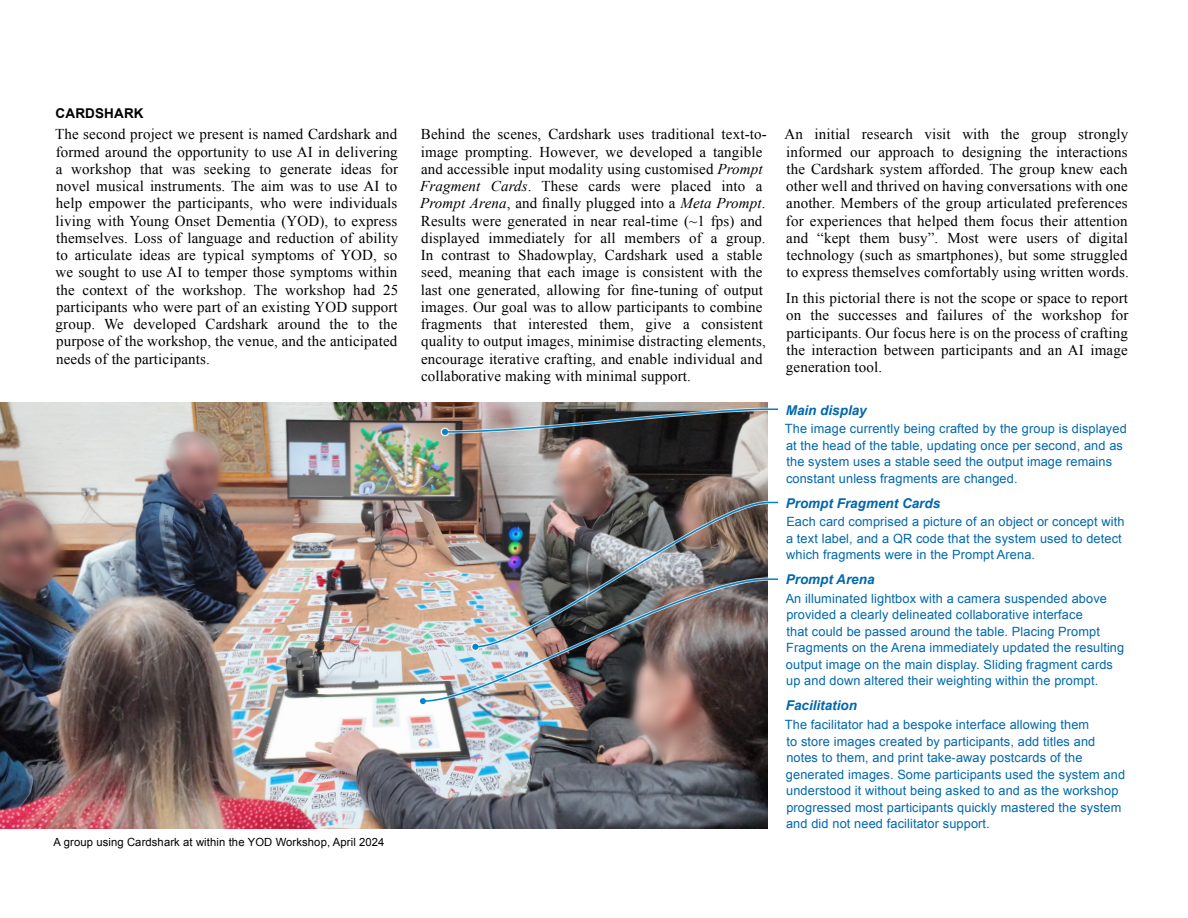
<style>
.page{position:relative;width:1188px;height:918px;background:#fff}
.page>*{position:absolute;margin:0;border:0;box-sizing:border-box;transform-origin:0 0}
.t1{font:15px/17.2px "Times New Roman";letter-spacing:.01em;color:#000;text-align:justify}
.Caption_Heading{font:italic 700 13.5px "Arial";color:#0068ac}
.Heading_1{font:700 13.5px "Arial";letter-spacing:.01em;color:#000}
.Caption_Para{font:12.75px/16.5px "Arial";letter-spacing:.01em;color:#0068ac}
.Diagram_Annotation_-_Small{font:11.25px "Arial";letter-spacing:.01em;color:#000}
.s1{font-style:italic}
</style>
<div class="page">
<img style="left:0;top:402px;width:768px;height:427px">
<svg style="left:418px;top:697px;width:9px;height:9px"></svg>
<img style="left:474px;top:501px;width:305px;height:77px">
<img style="left:442px;top:406px;width:337px;height:29px">
<img style="left:421px;top:578px;width:358px;height:125px">
<svg style="left:420px;top:698px;width:6px;height:6px"></svg>
<h2 class="Heading_1" style="left:56px;top:104px;width:90px">CARDSHARK</h2>
<p class="t1" style="left:55px;top:125px;width:345px">The second project we present is named Cardshark and formed around the opportunity to use AI in delivering a workshop that was seeking to generate ideas for novel musical instruments. The aim was to use AI to help empower the participants, who were individuals living with Young Onset Dementia (YOD), to express themselves. Loss of language and reduction of ability to articulate ideas are typical symptoms of YOD, so we sought to use AI to temper those symptoms within the context of the workshop. The workshop had 25 participants who were part of an existing YOD support group. We developed Cardshark around the to the purpose of the workshop, the venue, and the anticipated needs of the participants.</p>
<p class="t1" style="left:420px;top:125px;width:348px;text-align:left">Behind the scenes, Cardshark uses traditional text-to&shy;image prompting. However, we developed a tangible and accessible input modality using customised <span class="s1">Prompt Fragment Cards</span>. These cards were placed into a <span class="s1">Prompt Arena</span>, and finally plugged into a <span class="s1">Meta Prompt</span>.<br>Results were generated in near real-time (~1 fps) and displayed immediately for all members of a group.<br>In contrast to Shadowplay, Cardshark used a stable seed, meaning that each image is consistent with the last one generated, allowing for fine-tuning of output images. Our goal was to allow participants to combine fragments that interested them, give a consistent quality to output images, minimise distracting elements, encourage iterative crafting, and enable individual and collaborative making with minimal support.</p>
<p class="t1" style="left:784px;top:125px;width:346px">An initial research visit with the group strongly informed our approach to designing the interactions the Cardshark system afforded. The group knew each other well and thrived on having conversations with one another. Members of the group articulated preferences for experiences that helped them focus their attention and “kept them busy”. Most were users of digital technology (such as smartphones), but some struggled to express themselves comfortably using written words.</p>
<p class="t1" style="left:786px;top:289px;width:344px">In this pictorial there is not the scope or space to report on the successes and failures of the workshop for participants. Our focus here is on the process of crafting the interaction between participants and an AI image generation tool.</p>
<p class="Diagram_Annotation_-_Small" style="left:54px;top:835px;width:332px">A group using Cardshark at within the YOD Workshop, April 2024</p>
<h3 class="Caption_Heading" style="left:786px;top:401px;width:83px">Main display</h3>
<p class="Caption_Para" style="left:785px;top:421px;width:343px">The image currently being crafted by the group is displayed at the head of the table, updating once per second, and as the system uses a stable seed the output image remains constant unless fragments are changed.</p>
<h3 class="Caption_Heading" style="left:786px;top:494px;width:156px">Prompt Fragment Cards</h3>
<p class="Caption_Para" style="left:786px;top:514px;width:340px">Each card comprised a picture of an object or concept with a text label, and a QR code that the system used to detect which fragments were in the Prompt Arena.</p>
<h3 class="Caption_Heading" style="left:786px;top:571px;width:90px">Prompt Arena</h3>
<p class="Caption_Para" style="left:786px;top:590px;width:340px">An illuminated lightbox with a camera suspended above provided a clearly delineated collaborative interface<br>that could be passed around the table. Placing Prompt Fragments on the Arena immediately updated the resulting output image on the main display. Sliding fragment cards up and down altered their weighting within the prompt.</p>
<h3 class="Caption_Heading" style="left:786px;top:697px;width:73px">Facilitation</h3>
<p class="Caption_Para" style="left:785px;top:716px;width:342px">The facilitator had a bespoke interface allowing them<br>to store images created by participants, add titles and notes to them, and print take-away postcards of the generated images. Some participants used the system and understood it without being asked to and as the workshop progressed most participants quickly mastered the system and did not need facilitator support.</p>
</div>
